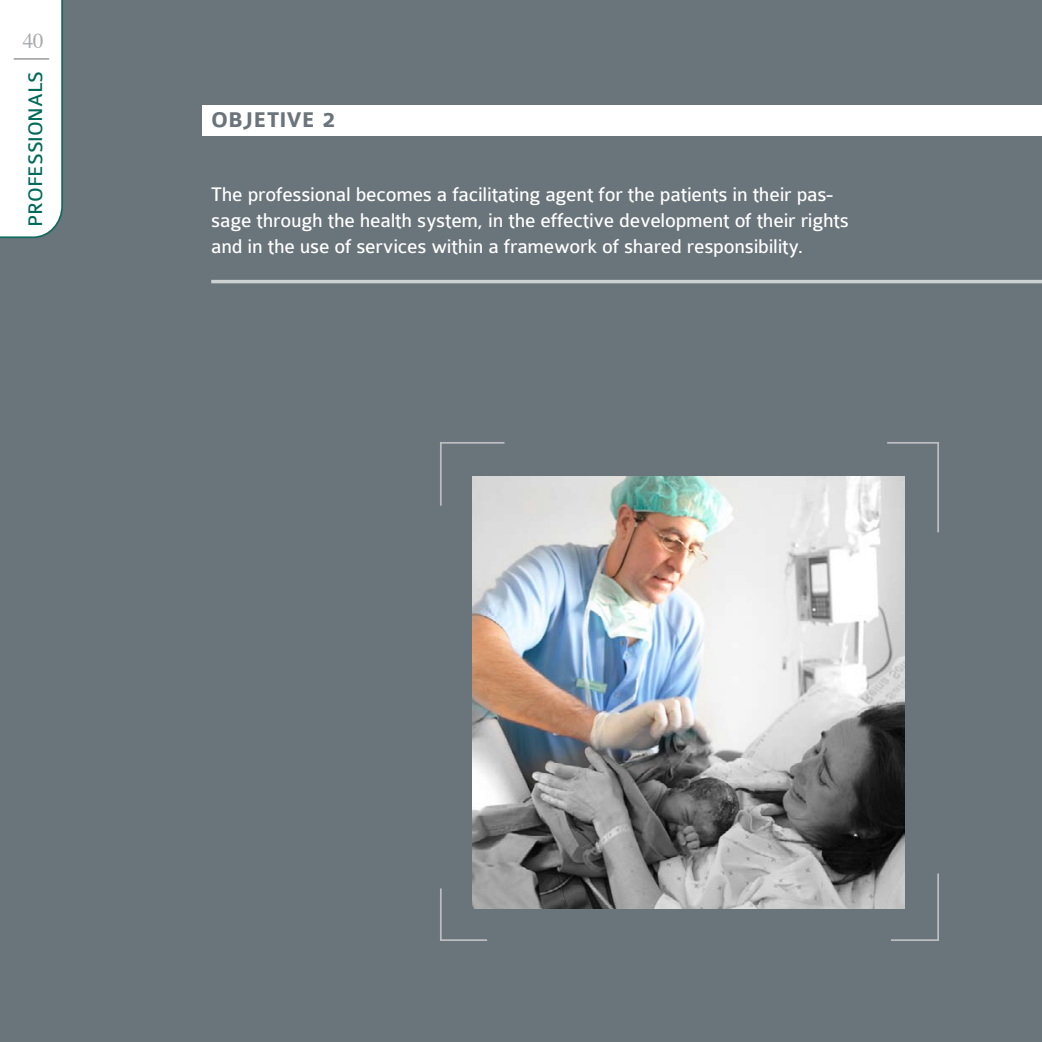
<style>
.page{position:relative;width:1042px;height:1042px;background:#6a747b}
.page>*{position:absolute;margin:0;border:0;box-sizing:border-box;transform-origin:0 0}
.contenidos_en_blanco{font:700 22.75px "Colaborate";color:#6a747b}
.contenidos_en_blanco-2{font:21px/26.2px "Colaborate";letter-spacing:-.01em;color:#fff}
.t1{font:21px "Colaborate";letter-spacing:-.01em;color:#006959}
.t2{font:21px "Times";color:#a8a9ad}
</style>
<div class="page">
<img style="left:472px;top:476px;width:432px;height:432px">
<div style="left:203px;top:105px;width:839px;height:31px;background:#fff"></div>
<hr style="left:211px;top:280px;width:831px;height:3px;background:#ccd2d1">
<svg style="left:440px;top:442px;width:66px;height:65px"></svg>
<svg style="left:885px;top:442px;width:54px;height:92px"></svg>
<svg style="left:889px;top:872px;width:50px;height:69px"></svg>
<svg style="left:440px;top:886px;width:49px;height:55px"></svg>
<div style="left:0;top:0;width:63px;height:238px;background:#fff"></div>
<hr style="left:14px;top:58px;width:35px;height:2px;background:#a8a9ad">
<p class="t2" style="left:23px;top:21px;width:22px">40</p>
<p class="t1" style="left:25px;top:227px;width:157px;rotate:-90deg">PROFESSIONALS</p>
<p class="contenidos_en_blanco" style="left:211px;top:108px;width:125px">OBJETIVE 2</p>
<p class="contenidos_en_blanco-2" style="left:211px;top:181px;width:639px">The professional becomes a facilitating agent for the patients in their pas&shy;sage through the health system, in the effective development of their rights and in the use of services within a framework of shared responsibility.</p>
</div>
